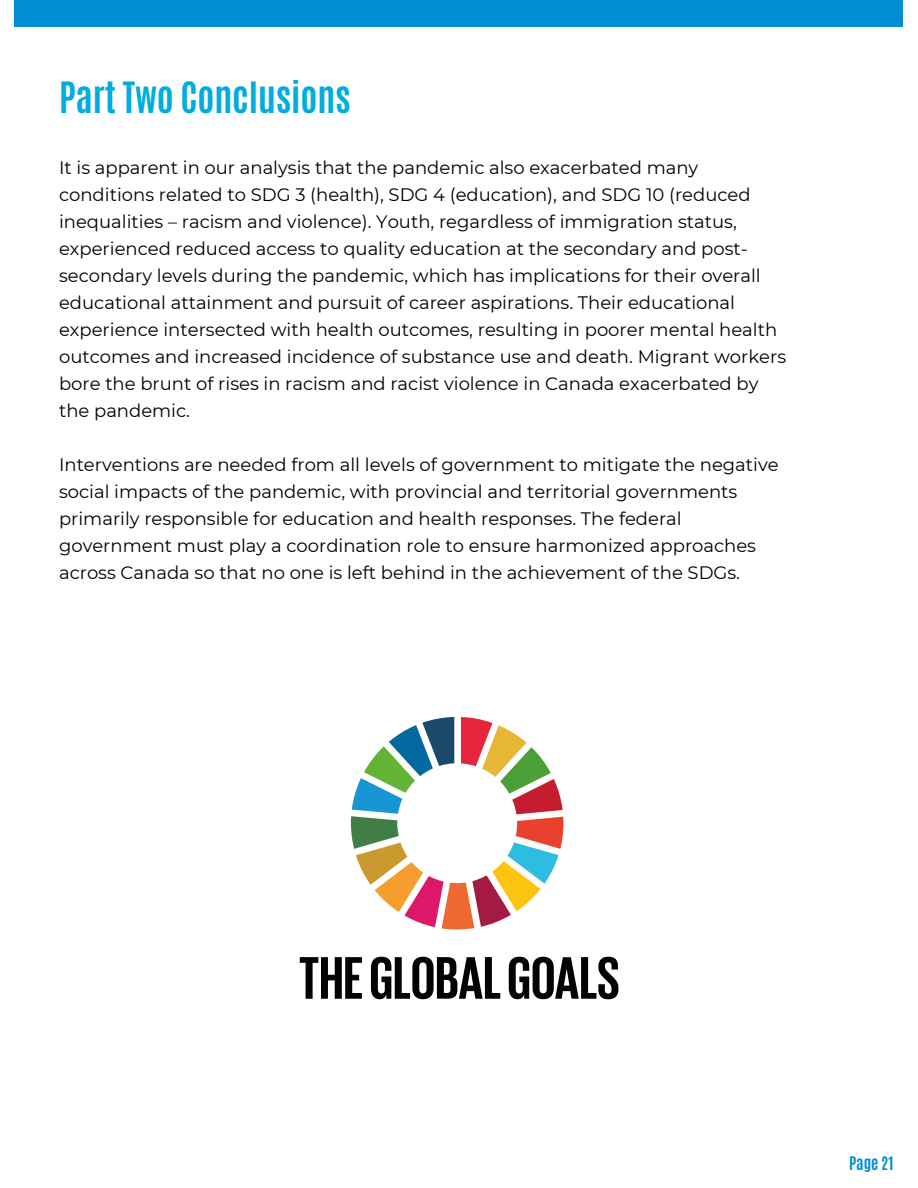
<style>
.page{position:relative;width:918px;height:1188px;background:#fff}
.page>*{position:absolute;margin:0;border:0;box-sizing:border-box;transform-origin:0 0}
.t1{font:700 36px "Antonio";color:#00addd}
.t2{font:18px/27px "Montserrat";color:#000}
.t3{font:700 15.6px "Antonio";color:#008ed4}
</style>
<div class="page">
<div style="left:15px;top:0;width:888px;height:27px;background:#008ed4"></div>
<svg style="left:371px;top:957px;width:129px;height:42px"></svg>
<svg style="left:509px;top:957px;width:109px;height:42px"></svg>
<svg style="left:300px;top:957px;width:62px;height:42px"></svg>
<svg style="left:351px;top:717px;width:212px;height:212px"></svg>
<p class="t1" style="left:59px;top:72px;width:293px">Part Two Conclusions</p>
<p class="t2" style="left:59px;top:154px;width:729px">It is apparent in our analysis that the pandemic also exacerbated many conditions related to SDG 3 (health), SDG 4 (education), and SDG 10 (reduced inequalities – racism and violence). Youth, regardless of immigration status, experienced reduced access to quality education at the secondary and post&shy;secondary levels during the pandemic, which has implications for their overall educational attainment and pursuit of career aspirations. Their educational experience intersected with health outcomes, resulting in poorer mental health outcomes and increased incidence of substance use and death. Migrant workers bore the brunt of rises in racism and racist violence in Canada exacerbated by the pandemic.</p>
<p class="t2" style="left:59px;top:451px;width:721px">Interventions are needed from all levels of government to mitigate the negative social impacts of the pandemic, with provincial and territorial governments primarily responsible for education and health responses. The federal government must play a coordination role to ensure harmonized approaches across Canada so that no one is left behind in the achievement of the SDGs.</p>
<p class="t3" style="left:849px;top:1152px;width:46px">Page 21</p>
</div>
